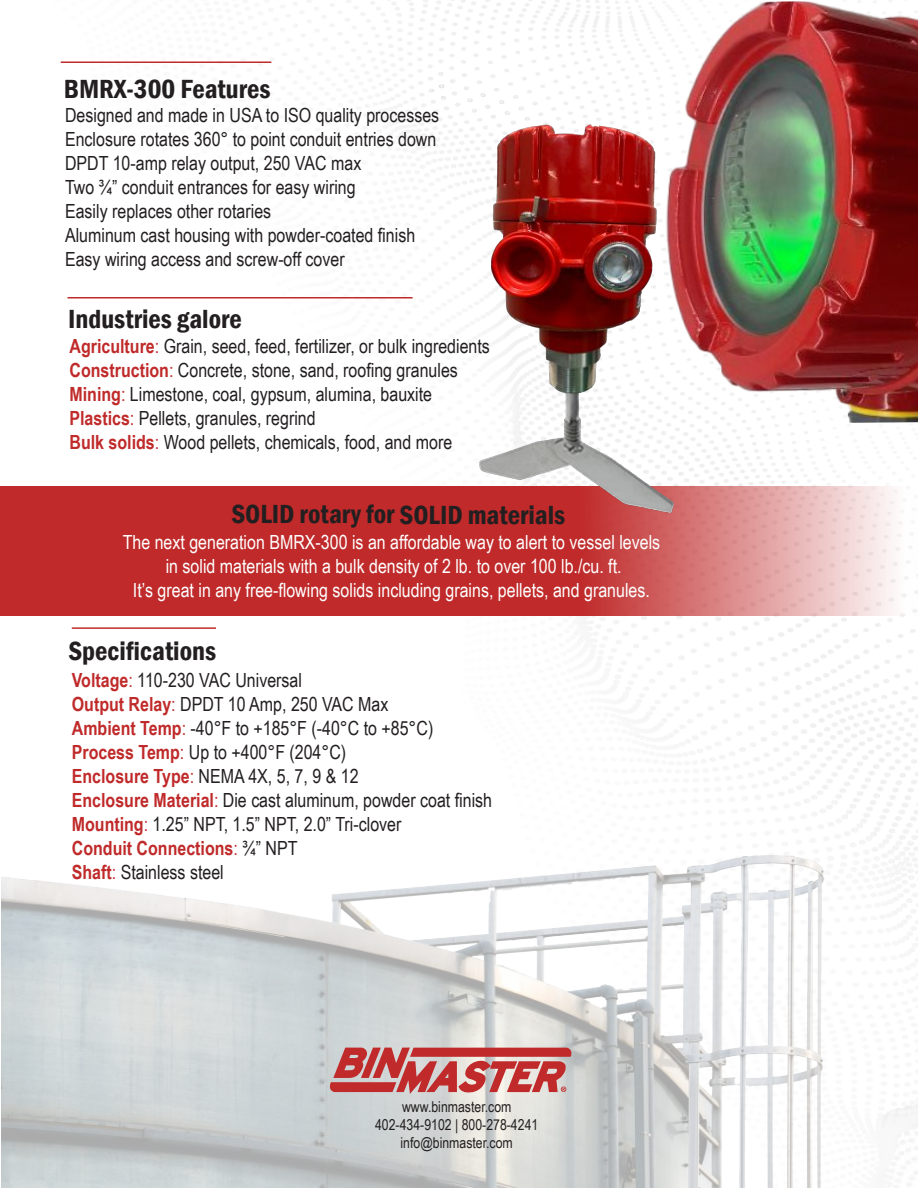
<style>
.page{position:relative;width:918px;height:1188px;background:#fff}
.page>*{position:absolute;margin:0;border:0;box-sizing:border-box;transform-origin:0 0}
.t1{font:600 condensed 27px "Franklin Gothic";color:#231f20}
.t2{font:19.5px/24px "Arial Narrow";color:#231f20}
.t3{font:19.5px/24px "Arial Narrow";color:#fff;text-align:center}
.t4{font:15px/18px "Arial Narrow";color:#231f20;text-align:center}
.s1{font-weight:700;color:#c02a2a}
.s2{color:#c02a2a}
</style>
<div class="page">
<svg style="left:0;top:486px;width:918px;height:130px;background:#cb5353"></svg>
<img style="left:2px;top:804px;width:916px;height:384px">
<svg style="left:330px;top:1048px;width:242px;height:46px;background:#c96f6e"></svg>
<img style="left:663px;top:0;width:255px;height:424px">
<hr style="left:61px;top:62px;width:210px;height:1px;background:#c02a2a">
<hr style="left:72px;top:627px;width:144px;height:2px;background:#c02a2a">
<img style="left:465px;top:119px;width:217px;height:397px">
<hr style="left:68px;top:297px;width:345px;height:1px;background:#c02a2a">
<h1 class="t1" style="left:64px;top:71px;width:208px">BMRX-300 Features</h1>
<p class="t2" style="left:65px;top:103px;width:376px">Designed and made in USA to ISO quality processes Enclosure rotates 360° to point conduit entries down DPDT 10-amp relay output, 250 VAC max<br>Two ¾” conduit entrances for easy wiring<br>Easily replaces other rotaries<br>Aluminum cast housing with powder-coated finish Easy wiring access and screw-off cover</p>
<h1 class="t1" style="left:68px;top:301px;width:175px">Industries galore</h1>
<p class="t2" style="left:70px;top:333px;width:422px"><span class="s1">Agriculture</span><span class="s2">:</span> Grain, seed, feed, fertilizer, or bulk ingredients <span class="s1">Construction</span><span class="s2">:</span> Concrete, stone, sand, roofing granules <span class="s1">Mining</span><span class="s2">:</span> Limestone, coal, gypsum, alumina, bauxite <span class="s1">Plastics</span><span class="s2">:</span> Pellets, granules, regrind<br><span class="s1">Bulk solids</span><span class="s2">:</span> Wood pellets, chemicals, food, and more</p>
<h1 class="t1" style="left:232px;top:496px;width:335px">SOLID rotary for SOLID materials</h1>
<p class="t3" style="left:123px;top:529px;width:539px">The next generation BMRX-300 is an affordable way to alert to vessel levels in solid materials with a bulk density of 2 lb. to over 100 lb./cu. ft.<br>It’s great in any free-flowing solids including grains, pellets, and granules.</p>
<h1 class="t1" style="left:68px;top:633px;width:149px">Specifications</h1>
<p class="t2" style="left:72px;top:668px;width:422px"><span class="s1">Voltage</span><span class="s2">:</span> 110-230 VAC Universal<br><span class="s1">Output Relay</span><span class="s2">:</span> DPDT 10 Amp, 250 VAC Max<br><span class="s1">Ambient Temp</span><span class="s2">:</span> -40°F to +185°F (-40°C to +85°C)<br><span class="s1">Process Temp</span><span class="s2">:</span> Up to +400°F (204°C)<br><span class="s1">Enclosure Type</span><span class="s2">:</span> NEMA 4X, 5, 7, 9 &amp; 12<br><span class="s1">Enclosure Material</span><span class="s2">:</span> Die cast aluminum, powder coat finish <span class="s1">Mounting</span><span class="s2">:</span> 1.25” NPT, 1.5” NPT, 2.0” Tri-clover<br><span class="s1">Conduit Connections</span><span class="s2">:</span> ¾” NPT<br><span class="s1">Shaft</span><span class="s2">:</span> Stainless steel</p>
<p class="t4" style="left:375px;top:1097px;width:165px">www.binmaster.com<br>402-434-9102 | 800-278-4241 info@binmaster.com</p>
</div>
